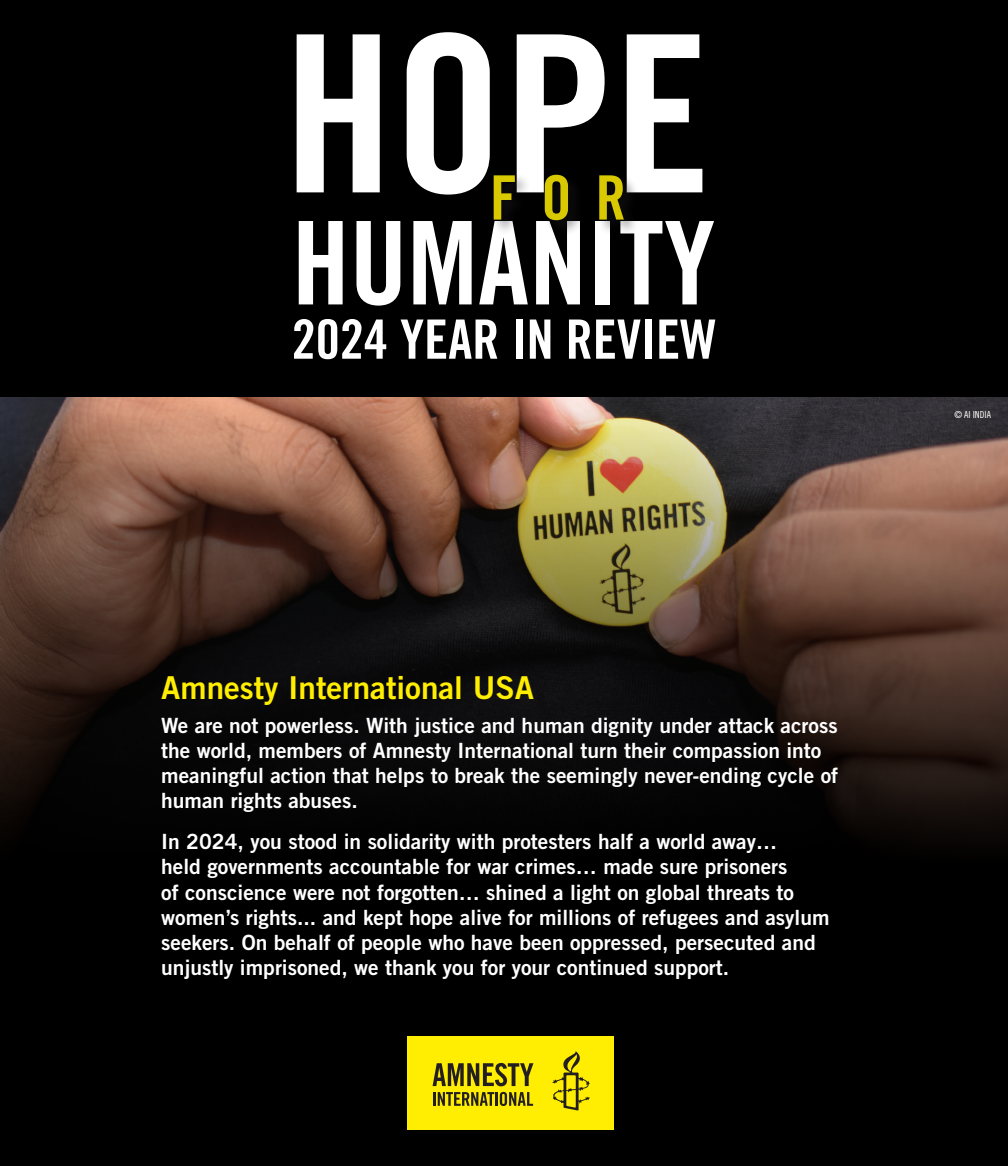
<style>
.page{position:relative;width:1008px;height:1166px;background:#000}
.page>*{position:absolute;margin:0;border:0;box-sizing:border-box;transform-origin:0 0}
.t1{font:218.75px "Trade Gothic LT Std Bd Cn 20";color:#fff}
.t2{font:115.5px "Trade Gothic LT Std Bd Cn 20";color:#fff}
.t3{font:61.25px "Trade Gothic LT Std Bd Cn 20";color:#ffee01}
.t4{font:54.25px "Trade Gothic LT Std Bd Cn 20";color:#fff}
.t5{font:31.5px "Trade Gothic LT Std Bd 2";color:#ffee01}
.t6{font:21px/25.2px "Trade Gothic LT Std Bd 2";color:#fff}
.t7{font:9.62px "Trade Gothic LT Std Cn 18";color:#fff}
</style>
<div class="page">
<div style="left:407px;top:1036px;width:207px;height:93px;background:#ffee01"></div>
<svg style="left:433px;top:1062px;width:100px;height:44px"></svg>
<svg style="left:552px;top:1051px;width:38px;height:59px"></svg>
<img style="left:0;top:397px;width:1008px;height:441px">
<p class="t1" style="left:284px;top:-19px;width:429px">HOPE</p>
<p class="t2" style="left:292px;top:193px;width:425px">HUMANITY</p>
<p class="t4" style="left:292px;top:306px;width:426px">2024 YEAR IN REVIEW</p>
<h3 class="t3" style="left:490px;top:160px;width:138px">FOR</h3>
<p class="t5" style="left:161px;top:668px;width:374px">Amnesty International USA</p>
<p class="t6" style="left:161px;top:712px;width:678px">We are not powerless. With justice and human dignity under attack across the world, members of Amnesty International turn their compassion into meaningful action that helps to break the seemingly never-ending cycle of human rights abuses.</p>
<p class="t6" style="left:161px;top:828px;width:670px">In 2024, you stood in solidarity with protesters half a world away…<br>held governments accountable for war crimes… made sure prisoners<br>of conscience were not forgotten… shined a light on global threats to women’s rights... and kept hope alive for millions of refugees and asylum seekers. On behalf of people who have been oppressed, persecuted and unjustly imprisoned, we thank you for your continued support.</p>
<p class="t7" style="left:954px;top:409px;width:38px">© AI INDIA</p>
</div>
